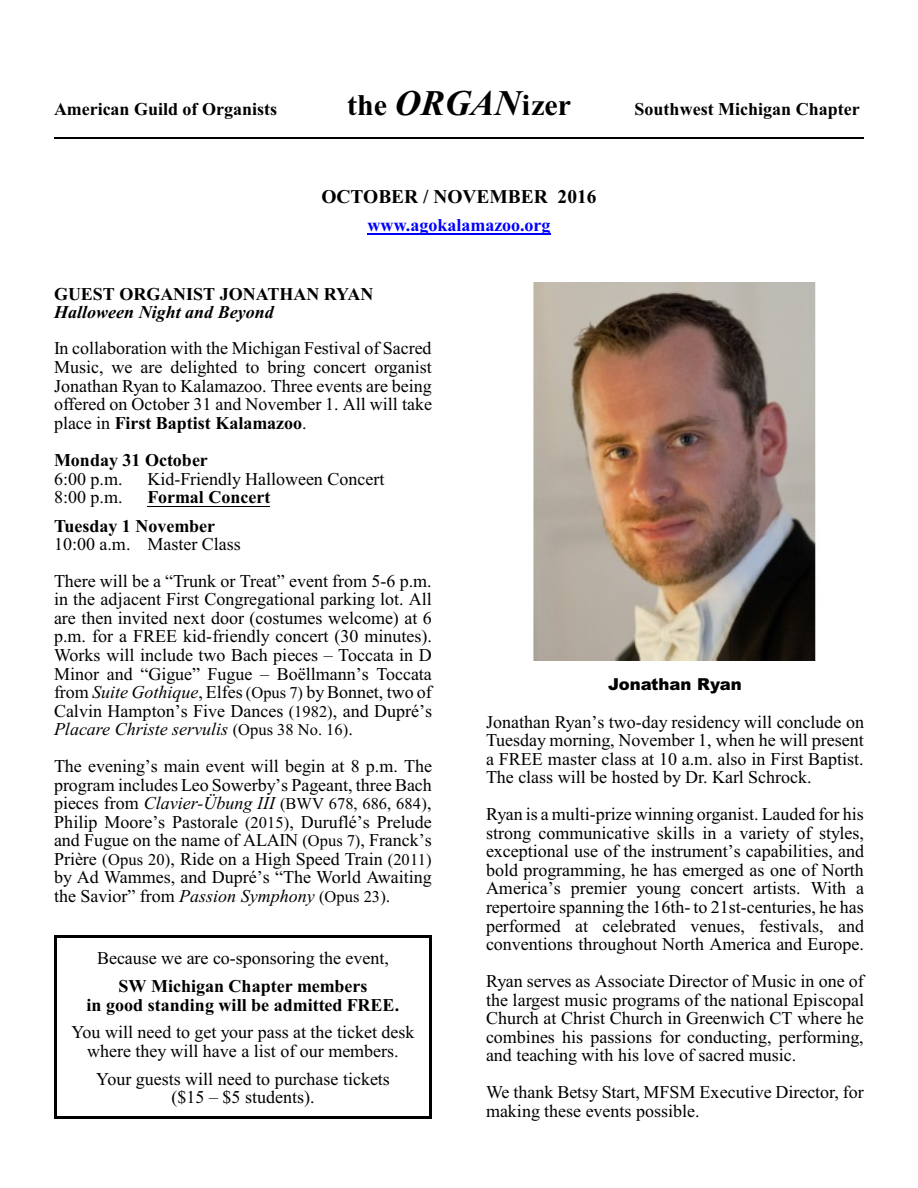
<style>
.page{position:relative;width:918px;height:1188px;background:#fff}
.page>*{position:absolute;margin:0;border:0;box-sizing:border-box;transform-origin:0 0}
.t1{font:700 30px "Times New Roman";color:#000}
.t2{font:700 19.5px "Times New Roman";color:#000}
.t3{font:18px/18.6px "Times New Roman";color:#000;text-align:justify}
.t4{font:700 18px/28px "Times New Roman";color:#000}
.t5{font:italic 700 18px "Times New Roman";color:#000}
.t6{font:700 18px "Times New Roman";color:#00f}
.t7{font:900 16.5px "Arial";color:#000}
.s1{font-style:italic;font-size:36px}
.s2{font-weight:700}
.s3{font-style:italic}
.s4{font-size:16.5px}
</style>
<div class="page">
<hr style="left:368px;top:233px;width:39px;height:2px;background:#00f">
<hr style="left:406px;top:233px;width:145px;height:2px;background:#00f">
<hr style="left:147px;top:506px;width:123px;height:1px;background:#000">
<hr style="left:54px;top:138px;width:810px;height:1px;background:#000">
<hr style="left:54px;top:935px;width:3px;height:184px;background:#000">
<hr style="left:429px;top:935px;width:3px;height:184px;background:#000">
<hr style="left:54px;top:935px;width:378px;height:3px;background:#000">
<hr style="left:54px;top:1117px;width:378px;height:2px;background:#000">
<img style="left:533px;top:283px;width:283px;height:378px">
<p class="t4" style="left:54px;top:97px;width:225px">American Guild of Organists</p>
<h1 class="t1" style="left:347px;top:95px;width:226px">the <span class="s1">ORGAN</span>izer</h1>
<p class="t2" style="left:321px;top:189px;width:277px">OCTOBER / NOVEMBER 2016</p>
<p class="t6" style="left:368px;top:219px;width:185px">www.agokalamazoo.org</p>
<p class="t4" style="left:635px;top:97px;width:227px">Southwest Michigan Chapter</p>
<p class="t4" style="left:54px;top:281px;width:321px">GUEST ORGANIST JONATHAN RYAN</p>
<p class="t5" style="left:54px;top:306px;width:221px">Halloween Night and Beyond</p>
<p class="t3" style="left:54px;top:341px;width:380px">In collaboration with the Michigan Festival of Sacred Music, we are delighted to bring concert organist Jonathan Ryan to Kalamazoo. Three events are being offered on October 31 and November 1. All will take place in <span class="s2">First Baptist Kalamazoo</span>.</p>
<p class="t4" style="left:54px;top:448px;width:155px">Monday 31 October</p>
<p class="t3" style="left:54px;top:471px;width:70px">6:00 p.m.</p>
<p class="t3" style="left:147px;top:471px;width:238px">Kid-Friendly Halloween Concert</p>
<p class="t3" style="left:54px;top:490px;width:70px">8:00 p.m.</p>
<p class="t4" style="left:54px;top:485px;width:218px;text-indent:93px">Formal Concert<br>Tuesday 1 November</p>
<p class="t3" style="left:54px;top:527px;width:379px;line-height:37px">10:00 a.m. Master Class<br>There will be a “Trunk or Treat” event from 5-6 p.m.</p>
<p class="t3" style="left:54px;top:592px;width:380px">in the adjacent First Congregational parking lot. All are then invited next door (costumes welcome) at 6 p.m. for a FREE kid-friendly concert (30 minutes).<br>Works will include two Bach pieces – Toccata in D Minor and “Gigue” Fugue – Boëllmann’s Toccata from <span class="s3">Suite Gothique</span>, Elfes <span class="s4">(Opus 7)</span> byBonnet, two of Calvin Hampton’s Five Dances <span class="s4">(1982)</span>, and Dupré’s <span class="s3">Placare Christe servulis</span> <span class="s4">(Opus 38 No. 16)</span>.</p>
<p class="t3" style="left:54px;top:759px;width:379px">The evening’s main event will begin at 8 p.m. The program includes Leo Sowerby’s Pageant, three Bach pieces from <span class="s3">Clavier-Übung III</span> <span class="s4">(BWV 678, 686, 684)</span>, Philip Moore’s Pastorale <span class="s4">(2015)</span>, Duruflé’s Prelude and Fugue on the name of ALAIN <span class="s4">(Opus 7)</span>, Franck’s Prière <span class="s4">(Opus 20)</span>, Ride on a High Speed Train <span class="s4">(2011) </span>by Ad Wammes, and Dupré’s “The World Awaiting the Savior” from <span class="s3">Passion Symphony</span> <span class="s4">(Opus 23)</span>.</p>
<p class="t3" style="left:97px;top:951px;width:293px">Because we are co-sponsoring the event,</p>
<p class="t4" style="left:87px;top:979px;width:314px;line-height:18.6px;text-align:center">SW Michigan Chapter members<br>in good standing will be admitted FREE.</p>
<p class="t3" style="left:71px;top:1025px;width:345px;text-align:center">You will need to get your pass at the ticket desk where they will have a list of our members.</p>
<p class="t3" style="left:96px;top:1071px;width:295px;text-align:center">Your guests will need to purchase tickets ($15 – $5 students).</p>
<p class="t7" style="left:608px;top:678px;width:135px">Jonathan Ryan</p>
<p class="t3" style="left:486px;top:714px;width:380px">Jonathan Ryan’s two-day residency will conclude on Tuesday morning, November 1, when he will present a FREE master class at 10 a.m. also in First Baptist.<br>The class will be hosted by Dr. Karl Schrock.</p>
<p class="t3" style="left:486px;top:807px;width:380px">Ryan is a multi-prize winning organist. Lauded for his strong communicative skills in a variety of styles, exceptional use of the instrument’s capabilities, and bold programming, he has emerged as one of North America’s premier young concert artists. With a repertoire spanning the 16th- to 21st-centuries, he has performed at celebrated venues, festivals, and conventions throughout North America and Europe.</p>
<p class="t3" style="left:486px;top:974px;width:380px">Ryan serves as Associate Director of Music in one of the largest music programs of the national Episcopal Church at Christ Church in Greenwich CT where he combines his passions for conducting, performing, and teaching with his love of sacred music.</p>
<p class="t3" style="left:486px;top:1085px;width:379px">We thank Betsy Start, MFSM Executive Director, for making these events possible.</p>
</div>
